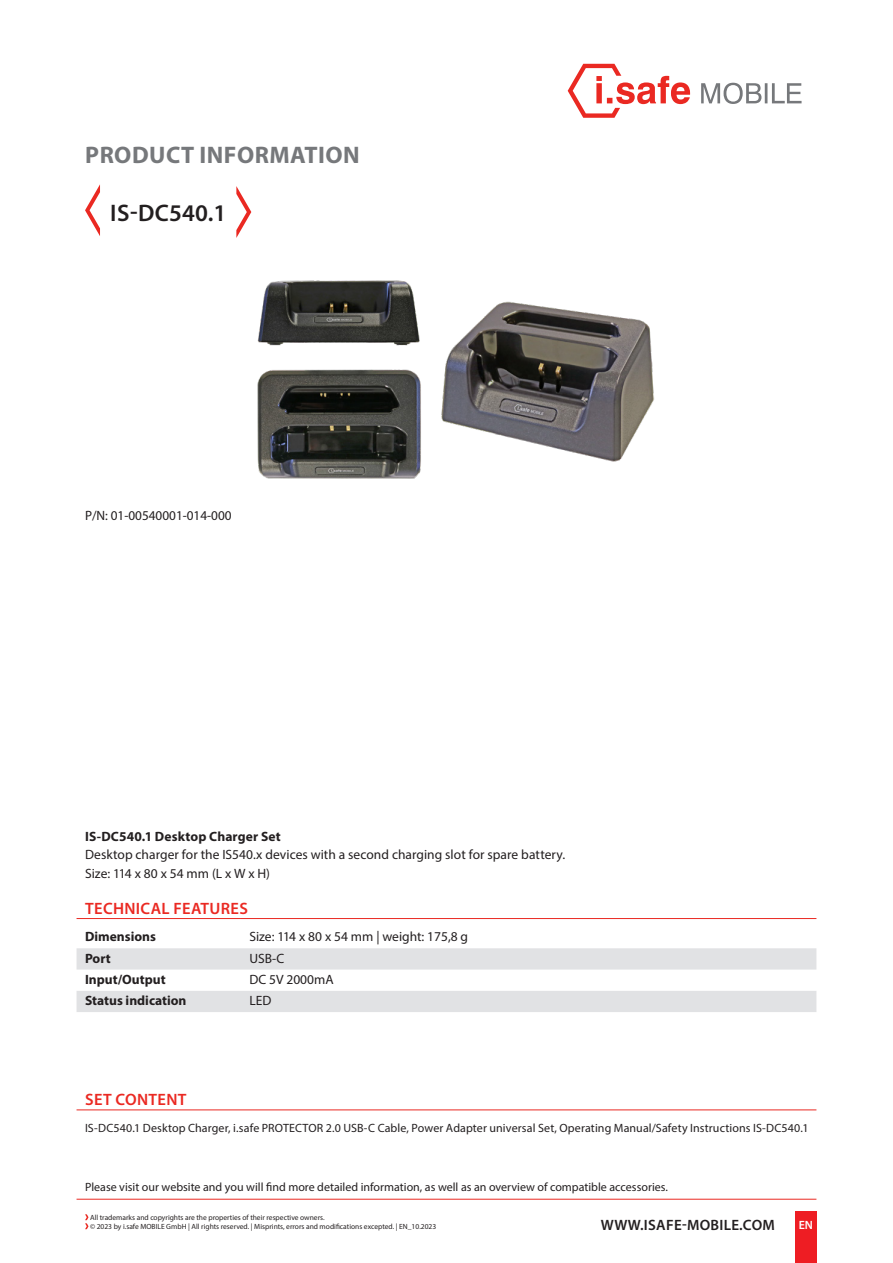
<style>
.page{position:relative;width:893px;height:1263px;background:#fff}
.page>*{position:absolute;margin:0;border:0;box-sizing:border-box;transform-origin:0 0}
.t1{font:700 24px "Myriad Pro";letter-spacing:.02em;color:#76787b}
.t2{font:600 24px "Myriad Pro";letter-spacing:.01em;color:#231f20}
.CB_AF_Technische-Überschrift{font:600 16.5px "Myriad Pro";letter-spacing:.02em;color:#ea2922}
.t3{font:600 15px "Myriad Pro";letter-spacing:.02em;color:#231f20}
.Fließ{font:13.5px "Myriad Pro";color:#231f20}
.Fließ-2{font:700 13.5px "Myriad Pro";color:#231f20}
.t4{font:12px "Myriad Pro";color:#231f20}
.t5{font:600 12px "Myriad Pro";color:#fff}
.CB_AF_Footer-Datasheet{font:7.5px "Myriad Pro";color:#231f20}
</style>
<div class="page">
<hr style="left:77px;top:1199px;width:739px;height:1px;background:#ea2922">
<div style="left:795px;top:1212px;width:21px;height:51px;background:#ee1d23"></div>
<svg style="left:701px;top:83px;width:100px;height:21px"></svg>
<svg style="left:568px;top:64px;width:122px;height:54px"></svg>
<svg style="left:85px;top:184px;width:15px;height:52px"></svg>
<svg style="left:236px;top:186px;width:15px;height:52px"></svg>
<img style="left:257px;top:280px;width:398px;height:199px">
<svg style="left:85px;top:1214px;width:4px;height:15px"></svg>
<svg style="left:77px;top:948px;width:739px;height:64px;fill:#e1e2e4"></svg>
<hr style="left:77px;top:918px;width:164px;height:1px;background:#ea2922">
<hr style="left:241px;top:918px;width:575px;height:1px;background:#ea2922">
<hr style="left:77px;top:1109px;width:739px;height:1px;background:#ea2922">
<p class="t1" style="left:85px;top:139px;width:276px">PRODUCT INFORMATION</p>
<p class="t2" style="left:110px;top:197px;width:118px">IS-DC540.1</p>
<p class="Fließ" style="left:85px;top:508px;width:148px">P/N: 01-00540001-014-000</p>
<p class="Fließ-2" style="left:85px;top:827px;width:197px">IS-DC540.1 Desktop Charger Set</p>
<p class="Fließ" style="left:85px;top:846px;width:482px">Desktop charger for the IS540.x devices with a second charging slot for spare battery.</p>
<p class="Fließ" style="left:85px;top:865px;width:187px">Size: 114 x 80 x 54 mm (L x W x H)</p>
<p class="CB_AF_Technische-Überschrift" style="left:85px;top:898px;width:164px">TECHNICAL FEATURES</p>
<p class="Fließ-2" style="left:85px;top:928px;width:72px">Dimensions</p>
<p class="Fließ" style="left:249px;top:928px;width:220px">Size: 114 x 80 x 54 mm | weight: 175,8 g</p>
<p class="Fließ-2" style="left:85px;top:949px;width:27px">Port</p>
<p class="Fließ" style="left:249px;top:950px;width:36px">USB-C</p>
<p class="Fließ-2" style="left:85px;top:970px;width:82px">Input/Output</p>
<p class="Fließ" style="left:249px;top:971px;width:86px">DC 5V 2000mA</p>
<p class="Fließ-2" style="left:85px;top:992px;width:103px">Status indication</p>
<p class="Fließ" style="left:249px;top:992px;width:23px">LED</p>
<p class="CB_AF_Technische-Überschrift" style="left:85px;top:1089px;width:103px">SET CONTENT</p>
<p class="t4" style="left:85px;top:1120px;width:725px">IS-DC540.1 Desktop Charger, i.safe PROTECTOR 2.0 USB-C Cable, Power Adapter universal Set, Operating Manual/Safety Instructions IS-DC540.1</p>
<p class="t4" style="left:85px;top:1180px;width:584px">Please visit our website and you will find more detailed information, as well as an overview of compatible accessories.</p>
<p class="CB_AF_Footer-Datasheet" style="left:90px;top:1213px;width:236px">All trademarks and copyrights are the properties of their respective owners.</p>
<p class="CB_AF_Footer-Datasheet" style="left:90px;top:1222px;width:348px">© 2023 by i.safe MOBILE GmbH | All rights reserved. | Misprints, errors and modifications excepted. | EN_10.2023</p>
<p class="t3" style="left:601px;top:1215px;width:175px">WWW.ISAFE-MOBILE.COM</p>
<p class="t5" style="left:799px;top:1218px;width:16px">EN</p>
</div>
